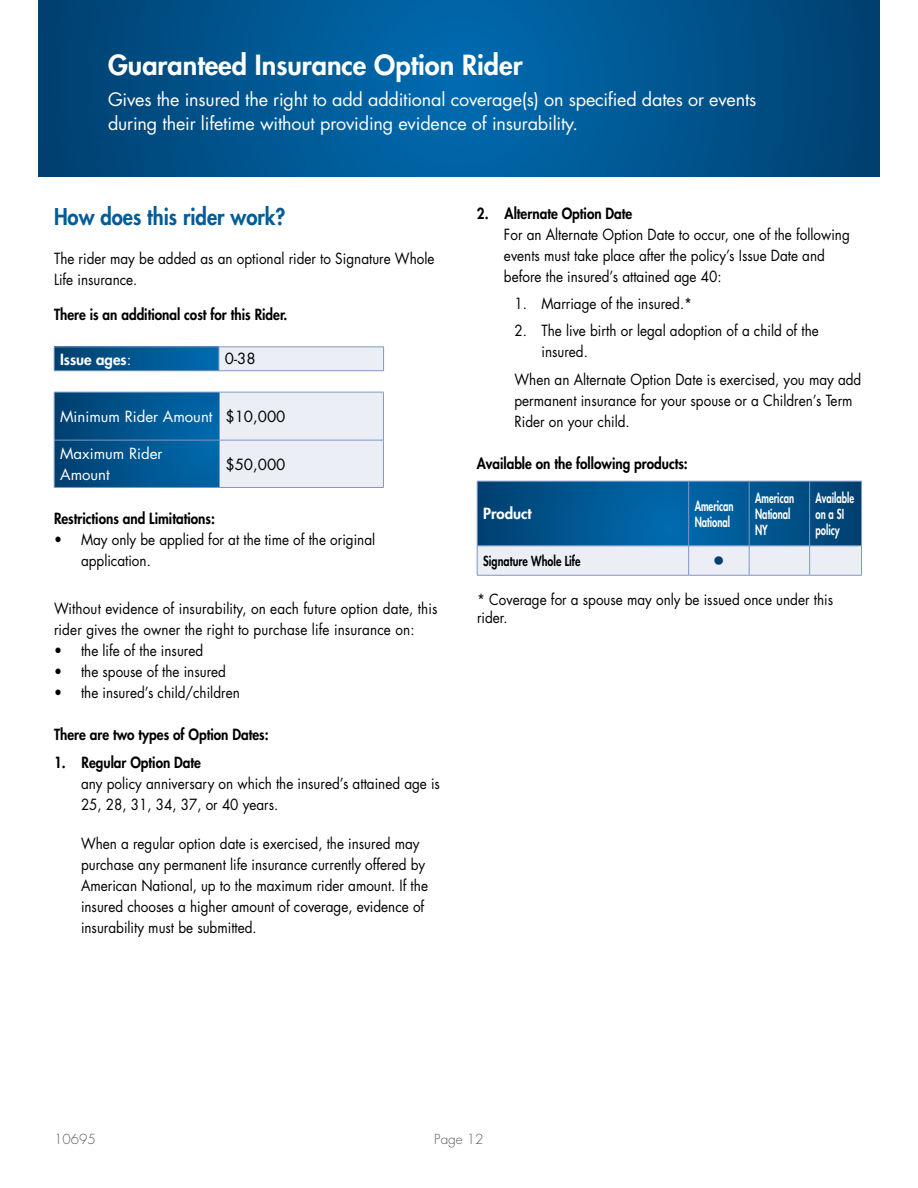
<style>
.page{position:relative;width:918px;height:1188px;background:#fff}
.page>*{position:absolute;margin:0;border:0;box-sizing:border-box;transform-origin:0 0}
.t1{font:800 27px "Futura";color:#fff}
.t2{font:800 22.5px "Futura";color:#005c99;scale:.9 1}
.t3{font:22.5px "Futura";color:#003f6e}
.t4{font:18px/24px "Futura";letter-spacing:-.01em;color:#fff}
.t5{font:15px/21px "Futura";color:#000;scale:.9 1}
.t6{font:800 15px "Futura";color:#000;scale:.9 1}
.t7{font:15px/21px "Futura";color:#fff}
.t8{font:800 15px "Futura";color:#fff}
.t9{font:15px "Futura";color:#000}
.t10{font:800 13.5px/16.2px "Futura";color:#fff;scale:.7 1}
.t11{font:800 13.5px "Futura";letter-spacing:.005em;color:#000;scale:.8 1}
.t12{font:300 13.5px "Futura";color:#58595b}
.s1{font-weight:400}
.s2{color:#000}
</style>
<div class="page">
<svg style="left:39px;top:0;width:840px;height:176px;background:#00558f"></svg>
<div style="left:54px;top:347px;width:165px;height:24px;background:linear-gradient(to right,#00406f,#006cb1)"></div>
<div style="left:219px;top:347px;width:165px;height:24px;background:#eceef6"></div>
<hr style="left:54px;top:347px;width:165px;height:1px;background:#7f98c3">
<svg style="left:54px;top:347px;width:1px;height:23px"></svg>
<hr style="left:219px;top:347px;width:165px;height:1px;background:#7f98c3">
<svg style="left:219px;top:347px;width:1px;height:23px"></svg>
<svg style="left:383px;top:348px;width:1px;height:22px"></svg>
<hr style="left:54px;top:370px;width:165px;height:1px;background:#7f98c3">
<hr style="left:219px;top:370px;width:165px;height:1px;background:#7f98c3">
<svg style="left:55px;top:393px;width:328px;height:94px;background:#75a0c1"></svg>
<hr style="left:54px;top:392px;width:165px;height:1px;background:#7f98c3">
<hr style="left:54px;top:392px;width:1px;height:48px;background:#7f98c3">
<hr style="left:219px;top:392px;width:165px;height:1px;background:#7f98c3">
<hr style="left:219px;top:392px;width:1px;height:48px;background:#7f98c3">
<hr style="left:383px;top:392px;width:1px;height:48px;background:#7f98c3">
<hr style="left:54px;top:440px;width:165px;height:1px;background:#7f98c3">
<hr style="left:54px;top:440px;width:1px;height:47px;background:#7f98c3">
<hr style="left:219px;top:440px;width:165px;height:1px;background:#7f98c3">
<hr style="left:219px;top:440px;width:1px;height:47px;background:#7f98c3">
<hr style="left:383px;top:440px;width:1px;height:47px;background:#7f98c3">
<hr style="left:54px;top:487px;width:165px;height:1px;background:#7f98c3">
<hr style="left:219px;top:487px;width:165px;height:1px;background:#7f98c3">
<svg style="left:477px;top:481px;width:385px;height:94px;background:#4a85af"></svg>
<hr style="left:477px;top:575px;width:212px;height:1px;background:#7f98c3">
<hr style="left:689px;top:575px;width:60px;height:1px;background:#7f98c3">
<hr style="left:749px;top:575px;width:61px;height:1px;background:#7f98c3">
<hr style="left:810px;top:575px;width:52px;height:1px;background:#7f98c3">
<h1 class="t1" style="left:108px;top:48px;width:416px">Guaranteed Insurance Option Rider</h1>
<p class="t4" style="left:108px;top:88px;width:650px">Gives the insured the right to add additional coverage(s) on specified dates or events during their lifetime without providing evidence of insurability.</p>
<h2 class="t2" style="left:54px;top:203px;width:259px">How does this rider work?</h2>
<p class="t5" style="left:54px;top:248px;width:424px">The rider may be added as an optional rider to Signature Whole<br>Life insurance.</p>
<p class="t6" style="left:54px;top:305px;width:261px">There is an additional cost for this Rider.</p>
<p class="t8" style="left:60px;top:350px;width:73px">Issue ages<span class="s1">:</span></p>
<p class="t9" style="left:225px;top:349px;width:32px">0-38</p>
<p class="t7" style="left:60px;top:406px;width:227px">Minimum Rider Amount <span class="s2">$10,000</span></p>
<p class="t7" style="left:60px;top:443px;width:104px">Maximum Rider<br>Amount</p>
<p class="t9" style="left:225px;top:455px;width:62px">$50,000</p>
<p class="t6" style="left:54px;top:509px;width:180px">Restrictions and Limitations:</p>
<p class="t5" style="left:81px;top:529px;width:328px;text-indent:-27px">• May only be applied for at the time of the original application.</p>
<p class="t5" style="left:54px;top:598px;width:428px">Without evidence of insurability, on each future option date, this rider gives the owner the right to purchase life insurance on:</p>
<p class="t5" style="left:54px;top:640px;width:167px">• the life of the insured</p>
<p class="t5" style="left:54px;top:661px;width:193px">• the spouse of the insured</p>
<p class="t5" style="left:54px;top:682px;width:208px">• the insured’s child/children</p>
<p class="t6" style="left:54px;top:725px;width:240px">There are two types of Option Dates:</p>
<p class="t6" style="left:54px;top:753px;width:165px">1. Regular Option Date</p>
<p class="t5" style="left:81px;top:773px;width:400px">any policy anniversary on which the insured’s attained age is<br>25, 28, 31, 34, 37, or 40 years.</p>
<p class="t5" style="left:81px;top:833px;width:387px">When a regular option date is exercised, the insured may purchase any permanent life insurance currently offered by American National, up to the maximum rider amount. If the insured chooses a higher amount of coverage, evidence of insurability must be submitted.</p>
<p class="t6" style="left:477px;top:204px;width:174px">2. Alternate Option Date</p>
<p class="t5" style="left:504px;top:224px;width:386px">For an Alternate Option Date to occur, one of the following events must take place after the policy’s Issue Date and before the insured’s attained age 40:</p>
<p class="t5" style="left:514px;top:293px;width:199px">1. Marriage of the insured.*</p>
<p class="t5" style="left:541px;top:320px;width:310px;text-indent:-27px">2. The live birth or legal adoption of a child of the insured.</p>
<p class="t5" style="left:514px;top:369px;width:387px">When an Alternate Option Date is exercised, you may add permanent insurance for your spouse or a Children’s Term<br>Rider on your child.</p>
<p class="t6" style="left:477px;top:454px;width:236px">Available on the following products:</p>
<p class="t8" style="left:483px;top:504px;width:50px">Product</p>
<p class="t10" style="left:695px;top:498px;width:57px">American<br>National</p>
<p class="t10" style="left:755px;top:490px;width:57px">American<br>National<br>NY</p>
<p class="t10" style="left:816px;top:490px;width:56px">Available on a SI policy</p>
<p class="t11" style="left:483px;top:552px;width:123px">Signature Whole Life</p>
<h2 class="t3" style="left:712px;top:547px;width:15px">•</h2>
<p class="t5" style="left:477px;top:591px;width:397px;line-height:18px">* Coverage for a spouse may only be issued once under this rider.</p>
<p class="t12" style="left:54px;top:1131px;width:43px">10695</p>
<p class="t12" style="left:434px;top:1131px;width:51px">Page 12</p>
</div>
